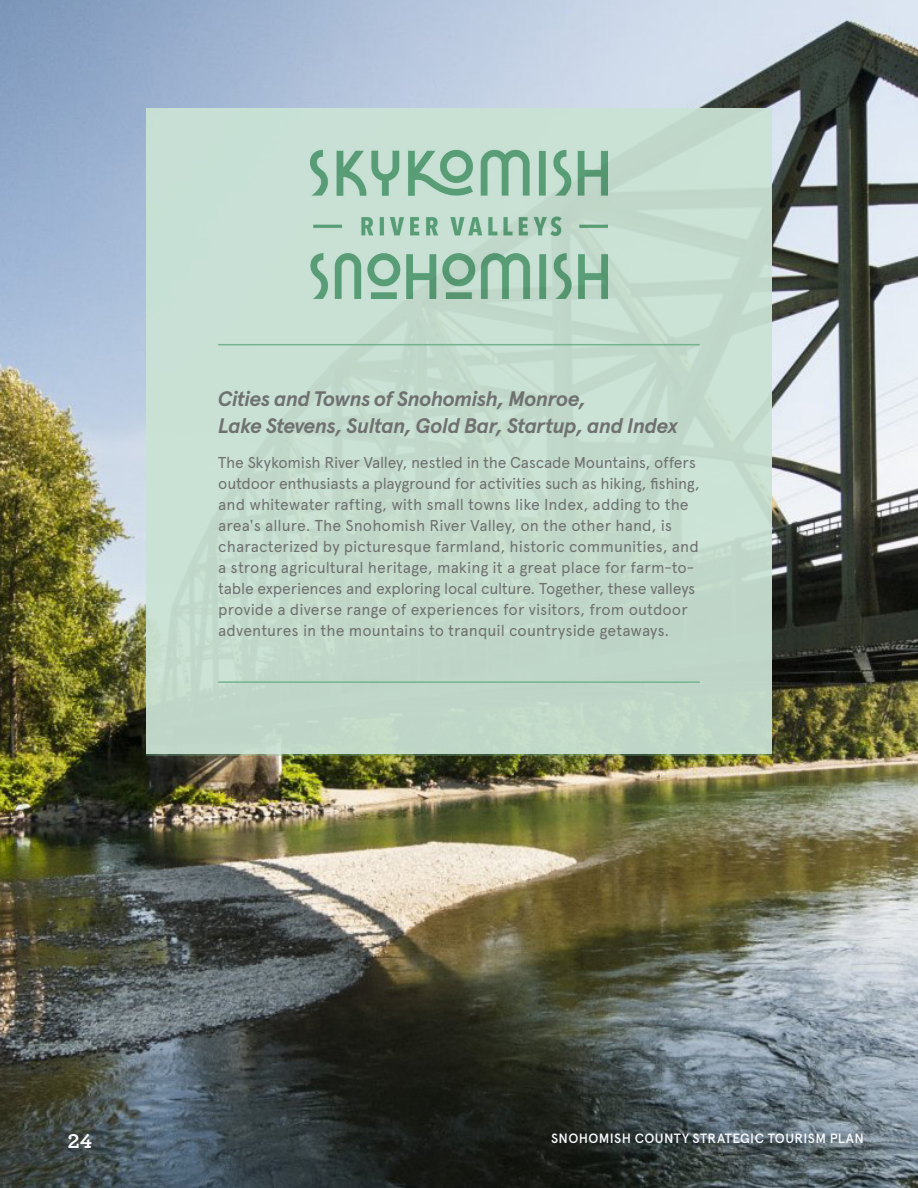
<style>
.page{position:relative;width:918px;height:1188px;background:#fff}
.page>*{position:absolute;margin:0;border:0;box-sizing:border-box;transform-origin:0 0}
.Header_4{font:italic 700 21px/27px "Apercu Pro";letter-spacing:-.035em;color:#6f7170}
.t1{font:700 21px "Archer";color:#f8fafd}
.Body_Text{font:15.75px/21px "Apercu Pro";letter-spacing:-.005em;color:#6f7170}
.t2{font:500 13.5px "Apercu Pro";letter-spacing:.025em;color:#f8fafd}
</style>
<div class="page">
<img style="left:0;top:0;width:918px;height:1188px">
<div style="left:146px;top:108px;width:626px;height:647px;background:#c4dbcb"></div>
<hr style="left:218px;top:681px;width:482px;height:2px;background:#72b48f">
<hr style="left:218px;top:344px;width:482px;height:1px;background:#72b48f">
<img style="left:310px;top:142px;width:297px;height:156px">
<p class="Header_4" style="left:218px;top:385px;width:461px">Cities and Towns of Snohomish, Monroe,<br>Lake Stevens, Sultan, Gold Bar, Startup, and Index</p>
<p class="Body_Text" style="left:218px;top:450px;width:483px">The Skykomish River Valley, nestled in the Cascade Mountains, offers outdoor enthusiasts a playground for activities such as hiking, fishing, and whitewater rafting, with small towns like Index, adding to the area's allure. The Snohomish River Valley, on the other hand, is characterized by picturesque farmland, historic communities, and a strong agricultural heritage, making it a great place for farm-to&shy;table experiences and exploring local culture. Together, these valleys provide a diverse range of experiences for visitors, from outdoor adventures in the mountains to tranquil countryside getaways.</p>
<h1 class="t1" style="left:68px;top:1124px;width:26px">24</h1>
<p class="t2" style="left:551px;top:1129px;width:314px">SNOHOMISH COUNTY STRATEGIC TOURISM PLAN</p>
</div>
